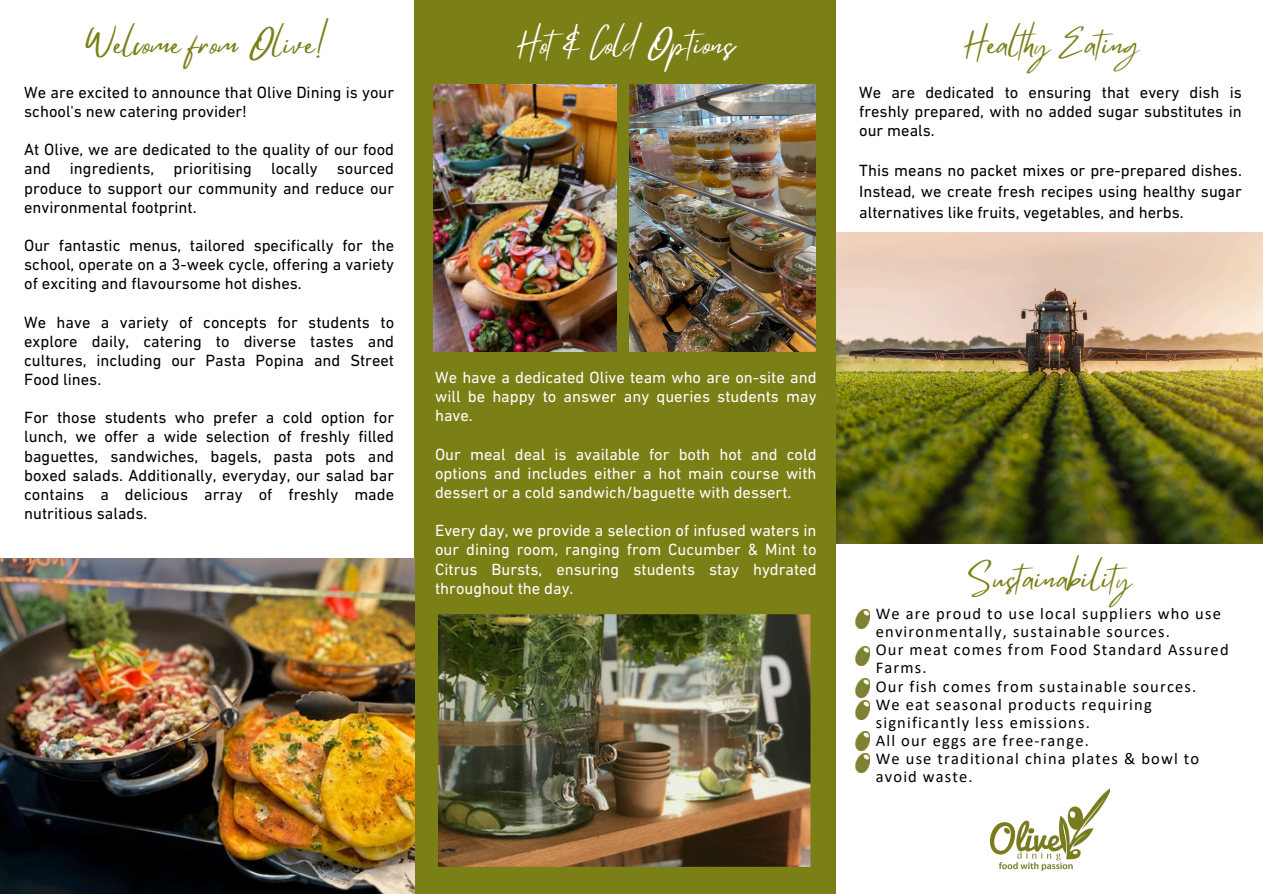
<style>
.page{position:relative;width:1263px;height:894px;background:#fff}
.page>*{position:absolute;margin:0;border:0;box-sizing:border-box;transform-origin:0 0}
.t1{font:30px "Mistrully";letter-spacing:.02em;color:#7a7f16}
.t2{font:30px "Mistrully";letter-spacing:.02em;color:#fff}
.t3{font:16.5px/19.2px "DIN Next LT Pro";color:#000;text-align:justify}
.t4{font:16.5px/19.2px "DIN Next LT Pro";color:#fff;text-align:justify}
.t5{font:16.5px/18px "Calibri";letter-spacing:.07em;color:#000}
</style>
<div class="page">
<div style="left:414px;top:0;width:422px;height:893px;background:#7a7f16"></div>
<img style="left:433px;top:84px;width:184px;height:267px">
<img style="left:438px;top:614px;width:373px;height:253px">
<img style="left:991px;top:788px;width:119px;height:82px">
<img style="left:837px;top:232px;width:426px;height:311px">
<img style="left:630px;top:84px;width:185px;height:267px">
<img style="left:856px;top:609px;width:13px;height:19px">
<img style="left:856px;top:646px;width:13px;height:19px">
<img style="left:856px;top:678px;width:13px;height:19px">
<img style="left:856px;top:700px;width:13px;height:19px">
<img style="left:856px;top:731px;width:13px;height:19px">
<img style="left:856px;top:753px;width:13px;height:19px">
<img style="left:0;top:558px;width:415px;height:334px">
<p class="t1" style="left:84px;top:20px;width:247px">Welcome from Olive!</p>
<p class="t3" style="left:24px;top:84px;width:371px">We are excited to announce that Olive Dining is your school's new catering provider!</p>
<p class="t3" style="left:24px;top:141px;width:371px">At Olive, we are dedicated to the quality of our food and ingredients, prioritising locally sourced produce to support our community and reduce our environmental footprint.</p>
<h1 class="t3" style="left:24px;top:237px;width:371px">Our fantastic menus, tailored specifically for the school, operate on a 3-week cycle, offering a variety of exciting and flavoursome hot dishes.</h1>
<p class="t3" style="left:24px;top:314px;width:371px">We have a variety of concepts for students to explore daily, catering to diverse tastes and cultures, including our Pasta Popina and Street Food lines.</p>
<p class="t3" style="left:24px;top:409px;width:371px">For those students who prefer a cold option for lunch, we offer a wide selection of freshly filled baguettes, sandwiches, bagels, pasta pots and boxed salads. Additionally, everyday, our salad bar contains a delicious array of freshly made nutritious salads.</p>
<h1 class="t2" style="left:516px;top:20px;width:220px">Hot&amp; Cold Options</h1>
<p class="t4" style="left:435px;top:369px;width:383px">We have a dedicated Olive team who are on-site and will be happy to answer any queries students may have.</p>
<p class="t4" style="left:435px;top:446px;width:383px">Our meal deal is available for both hot and cold options and includes either a hot main course with dessert or a cold sandwich/baguette with dessert.</p>
<p class="t4" style="left:435px;top:522px;width:383px">Every day, we provide a selection of infused waters in our dining room, ranging from Cucumber &amp; Mint to Citrus Bursts, ensuring students stay hydrated throughout the day.</p>
<p class="t1" style="left:963px;top:20px;width:177px">Healthy Eating</p>
<p class="t3" style="left:859px;top:84px;width:384px">We are dedicated to ensuring that every dish is freshly prepared, with no added sugar substitutes in our meals.</p>
<p class="t3" style="left:859px;top:161px;width:384px;line-height:21.3px">This means no packet mixes or pre-prepared dishes.<br>Instead, we create fresh recipes using healthy sugar alternatives like fruits, vegetables, and herbs.</p>
<p class="t1" style="left:970px;top:554px;width:164px">Sustainability</p>
<p class="t5" style="left:876px;top:606px;width:347px">We are proud to use local suppliers who use environmentally, sustainable sources.</p>
<p class="t5" style="left:876px;top:642px;width:354px">Our meat comes from Food Standard Assured<br>Farms.</p>
<p class="t5" style="left:876px;top:678px;width:322px">Our fish comes from sustainable sources.</p>
<p class="t5" style="left:876px;top:696px;width:277px">We eat seasonal products requiring significantly less emissions.</p>
<p class="t5" style="left:876px;top:732px;width:215px">All our eggs are free-range.</p>
<p class="t5" style="left:876px;top:750px;width:325px">We use traditional china plates &amp; bowl to avoid waste.</p>
</div>
